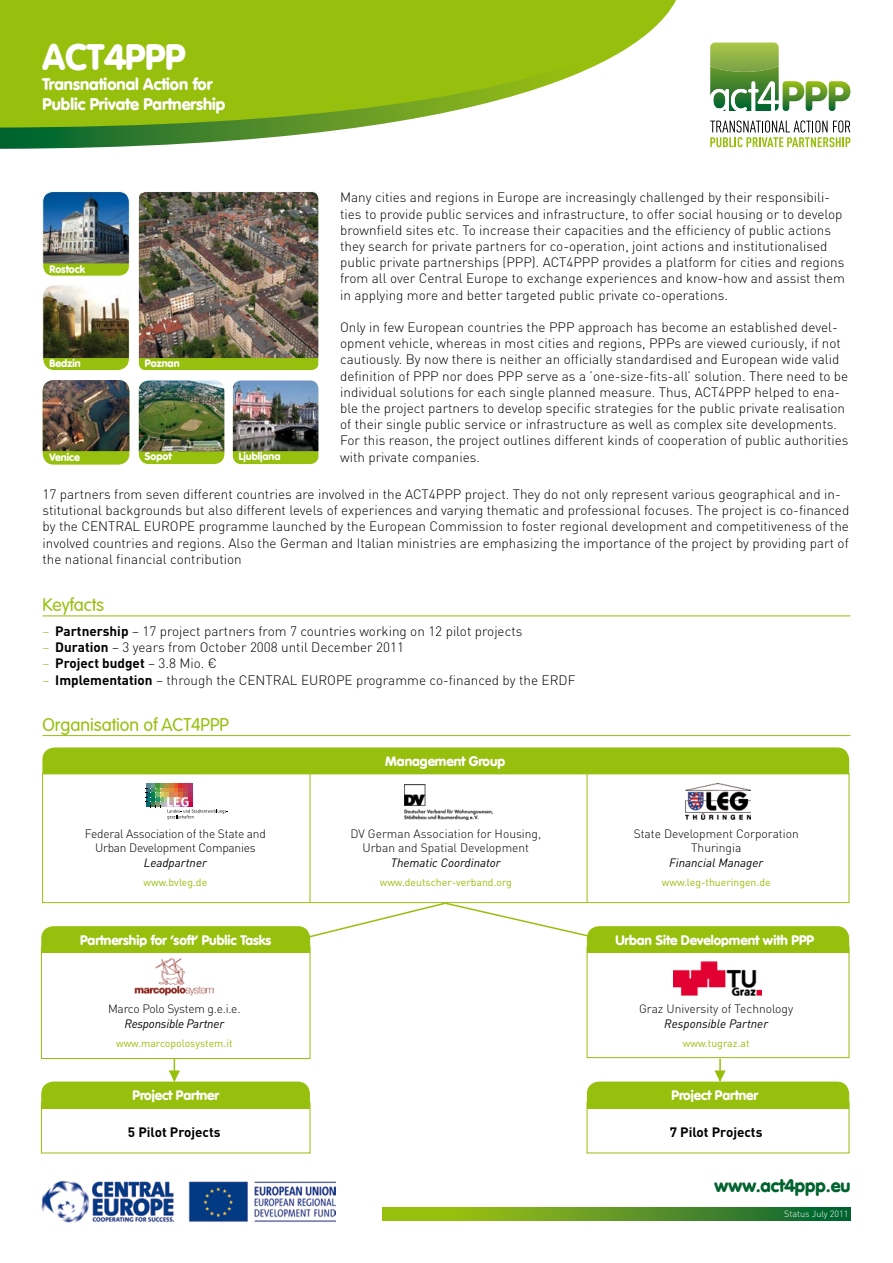
<style>
.page{position:relative;width:893px;height:1263px;background:#fff}
.page>*{position:absolute;margin:0;border:0;box-sizing:border-box;transform-origin:0 0}
.t1{font:700 36px "Vogue";color:#fff}
.t2{font:18px "Vogue Plain";color:#97bf0d}
.t3{font:700 18px "Vogue";color:#00632e}
.t4{font:700 16.5px/19.8px "Vogue";color:#fff}
.t5{font:300 13.5px/16.2px "DIN";color:#000}
.t6{font:700 13.5px "Vogue";color:#fff}
.t7{font:700 13.5px "DIN";color:#000}
.t8{font:300 12px/14.4px "DIN";color:#000;text-align:center}
.t9{font:300 12px/14.4px "DIN";letter-spacing:-.02em;color:#000;text-align:center}
.t10{font:italic 12px "DIN";color:#000}
.t11{font:italic 12px "DIN";letter-spacing:-.02em;color:#000}
.t12{font:700 10.65px "Vogue";color:#fff}
.t13{font:10.5px "DIN";color:#97bf0d}
.t14{font:300 9px "DIN";color:#fff}
.s1{color:#97bf0d}
.s2{font-weight:700}
.s3{font-weight:300;color:#97bf0d}
.s4{font-weight:300}
</style>
<div class="page">
<svg style="left:0;top:128px;width:353px;height:21px"></svg>
<svg style="left:0;top:0;width:676px;height:128px;fill:#97bf0d"></svg>
<svg style="left:710px;top:43px;width:140px;height:68px"></svg>
<svg style="left:710px;top:120px;width:140px;height:27px"></svg>
<img style="left:41px;top:1180px;width:294px;height:42px">
<svg style="left:383px;top:1208px;width:467px;height:12px;background:#5c9722"></svg>
<div style="left:43px;top:192px;width:86px;height:84px;background:#97bf0d;border-radius:10px"></div>
<img style="left:43px;top:193px;width:85px;height:70px">
<div style="left:43px;top:191px;width:87px;height:85px;border:1px solid #fff;border-radius:10px"></div>
<div style="left:43px;top:285px;width:86px;height:86px;background:#97bf0d;border-radius:12px"></div>
<img style="left:43px;top:285px;width:85px;height:73px">
<div style="left:43px;top:285px;width:87px;height:86px;border:1px solid #fff;border-radius:12px"></div>
<div style="left:138px;top:192px;width:181px;height:179px;background:#97bf0d;border-radius:7px"></div>
<img style="left:140px;top:193px;width:177px;height:165px">
<div style="left:138px;top:191px;width:181px;height:180px;border:1px solid #fff;border-radius:7px"></div>
<div style="left:43px;top:380px;width:86px;height:85px;background:#97bf0d;border-radius:11px"></div>
<img style="left:43px;top:380px;width:86px;height:71px">
<div style="left:138px;top:380px;width:87px;height:85px;background:#97bf0d;border-radius:11px"></div>
<img style="left:138px;top:380px;width:85px;height:72px">
<div style="left:138px;top:380px;width:87px;height:85px;border:1px solid #fff;border-radius:11px"></div>
<div style="left:232px;top:380px;width:87px;height:85px;background:#97bf0d;border-radius:9px"></div>
<img style="left:232px;top:380px;width:87px;height:71px">
<div style="left:232px;top:380px;width:87px;height:85px;border:1px solid #fff;border-radius:9px"></div>
<hr style="left:43px;top:615px;width:807px;height:1px;background:#97bf0d">
<div style="left:42px;top:747px;width:807px;height:41px;background:#97bf0d;border-radius:12px"></div>
<div style="left:41px;top:926px;width:269px;height:41px;background:#97bf0d;border-radius:12px"></div>
<div style="left:41px;top:1081px;width:269px;height:41px;background:#97bf0d;border-radius:12px"></div>
<div style="left:587px;top:926px;width:262px;height:41px;background:#97bf0d;border-radius:12px"></div>
<div style="left:587px;top:1081px;width:262px;height:41px;background:#97bf0d;border-radius:12px"></div>
<div style="left:43px;top:774px;width:806px;height:129px;background:#fff"></div>
<div style="left:42px;top:774px;width:807px;height:129px;border:1px solid #97bf0d"></div>
<div style="left:41px;top:953px;width:808px;height:111px;background:#fff"></div>
<div style="left:41px;top:1109px;width:808px;height:44px;background:#fff"></div>
<img style="left:686px;top:783px;width:64px;height:36px">
<svg style="left:145px;top:783px;width:83px;height:36px"></svg>
<hr style="left:310px;top:768px;width:1px;height:135px;background:#97bf0d">
<hr style="left:587px;top:768px;width:1px;height:135px;background:#97bf0d">
<svg style="left:308px;top:901px;width:285px;height:37px"></svg>
<div style="left:587px;top:947px;width:262px;height:111px;border:1px solid #97bf0d"></div>
<div style="left:587px;top:1102px;width:262px;height:51px;border:1px solid #97bf0d"></div>
<div style="left:41px;top:947px;width:269px;height:112px;border:1px solid #97bf0d"></div>
<div style="left:41px;top:1102px;width:269px;height:51px;border:1px solid #97bf0d"></div>
<img style="left:135px;top:958px;width:79px;height:37px">
<img style="left:673px;top:961px;width:88px;height:34px">
<svg style="left:169px;top:1059px;width:11px;height:23px"></svg>
<hr style="left:719px;top:1059px;width:2px;height:21px;background:#97bf0d">
<svg style="left:714px;top:1070px;width:12px;height:12px"></svg>
<img style="left:404px;top:785px;width:89px;height:34px">
<hr style="left:43px;top:735px;width:807px;height:1px;background:#97bf0d">
<h1 class="t1" style="left:43px;top:36px;width:144px">ACT4PPP</h1>
<p class="t4" style="left:43px;top:74px;width:184px">Transnational Action for<br>Public Private Partnership</p>
<p class="t5" style="left:340px;top:189px;width:506px">Many cities and regions in Europe are increasingly challenged by their responsibili&shy;ties to provide public services and infrastructure, to offer social housing or to develop brownfield sites etc. To increase their capacities and the efficiency of public actions they search for private partners for co-operation, joint actions and institutionalised public private partnerships (PPP). ACT4PPP provides a platform for cities and regions from all over Central Europe to exchange experiences and know-how and assist them in applying more and better targeted public private co-operations.</p>
<p class="t5" style="left:340px;top:318px;width:510px">Only in few European countries the PPP approach has become an established devel&shy;opment vehicle, whereas in most cities and regions, PPPs are viewed curiously, if not cautiously. By now there is neither an officially standardised and European wide valid definition of PPP nor does PPP serve as a ’one-size-fits-all’ solution. There need to be individual solutions for each single planned measure. Thus, ACT4PPP helped to ena&shy;ble the project partners to develop specific strategies for the public private realisation of their single public service or infrastructure as well as complex site developments.<br>For this reason, the project outlines different kinds of cooperation of public authorities with private companies.</p>
<p class="t12" style="left:49px;top:263px;width:37px">Rostock</p>
<p class="t12" style="left:49px;top:357px;width:33px">Bedzin</p>
<p class="t12" style="left:145px;top:357px;width:36px">Poznan</p>
<p class="t12" style="left:49px;top:451px;width:32px">Venice</p>
<p class="t12" style="left:145px;top:450px;width:28px">Sopot</p>
<p class="t12" style="left:239px;top:450px;width:43px">Ljubljana</p>
<p class="t5" style="left:43px;top:485px;width:808px">17 partners from seven different countries are involved in the ACT4PPP project. They do not only represent various geographical and in&shy;stitutional backgrounds but also different levels of experiences and varying thematic and professional focuses. The project is co-financed by the CENTRAL EUROPE programme launched by the European Commission to foster regional development and competitiveness of the involved countries and regions. Also the German and Italian ministries are emphasizing the importance of the project by providing part of the national financial contribution</p>
<h2 class="t2" style="left:43px;top:595px;width:63px">Keyfacts</h2>
<p class="t5" style="left:43px;top:622px;width:481px"><span class="s1">–</span> <span class="s2">Partnership</span> – 17 project partners from 7 countries working on 12 pilot projects</p>
<p class="t5" style="left:43px;top:639px;width:363px"><span class="s1">–</span> <span class="s2">Duration</span> – 3 years from October 2008 until December 2011</p>
<p class="t7" style="left:43px;top:654px;width:176px"><span class="s3">–</span> Project budget <span class="s4">– 3.8 Mio. €</span></p>
<p class="t5" style="left:43px;top:671px;width:534px"><span class="s1">–</span> <span class="s2">Implementation</span> – through the CENTRAL EUROPE programme co-financed by the ERDF</p>
<h2 class="t2" style="left:43px;top:714px;width:188px">Organisation of ACT4PPP</h2>
<p class="t6" style="left:385px;top:753px;width:122px">Management Group</p>
<p class="t9" style="left:85px;top:826px;width:182px">Federal Association of the State and<br>Urban Development Companies</p>
<p class="t10" style="left:144px;top:855px;width:64px">Leadpartner</p>
<p class="t13" style="left:144px;top:876px;width:65px">www.bvleg.de</p>
<p class="t8" style="left:350px;top:826px;width:192px">DV German Association for Housing,<br>Urban and Spatial Development</p>
<p class="t10" style="left:391px;top:855px;width:111px">Thematic Coordinator</p>
<p class="t13" style="left:380px;top:876px;width:134px">www.deutscher-verband.org</p>
<p class="t8" style="left:634px;top:826px;width:167px">State Development Corporation<br>Thuringia</p>
<p class="t10" style="left:669px;top:855px;width:95px">Financial Manager</p>
<p class="t13" style="left:662px;top:876px;width:110px">www.leg-thueringen.de</p>
<p class="t6" style="left:80px;top:932px;width:193px">Partnership for ‘soft’ Public Tasks</p>
<p class="t6" style="left:615px;top:932px;width:200px">Urban Site Development with PPP</p>
<p class="t9" style="left:108px;top:1001px;width:134px">Marco Polo System g.e.i.e.</p>
<p class="t11" style="left:124px;top:1016px;width:101px">Responsible Partner</p>
<p class="t13" style="left:116px;top:1037px;width:118px">www.marcopolosystem.it</p>
<p class="t8" style="left:639px;top:1001px;width:156px">Graz University of Technology</p>
<p class="t10" style="left:664px;top:1016px;width:105px">Responsible Partner</p>
<p class="t13" style="left:683px;top:1037px;width:68px">www.tugraz.at</p>
<p class="t6" style="left:133px;top:1087px;width:88px">Project Partner</p>
<p class="t6" style="left:671px;top:1087px;width:88px">Project Partner</p>
<p class="t7" style="left:128px;top:1122px;width:94px">5 Pilot Projects</p>
<p class="t7" style="left:670px;top:1122px;width:94px">7 Pilot Projects</p>
<h2 class="t3" style="left:714px;top:1174px;width:137px">www.act4ppp.eu</h2>
<p class="t14" style="left:784px;top:1208px;width:66px">Status July 2011</p>
</div>
